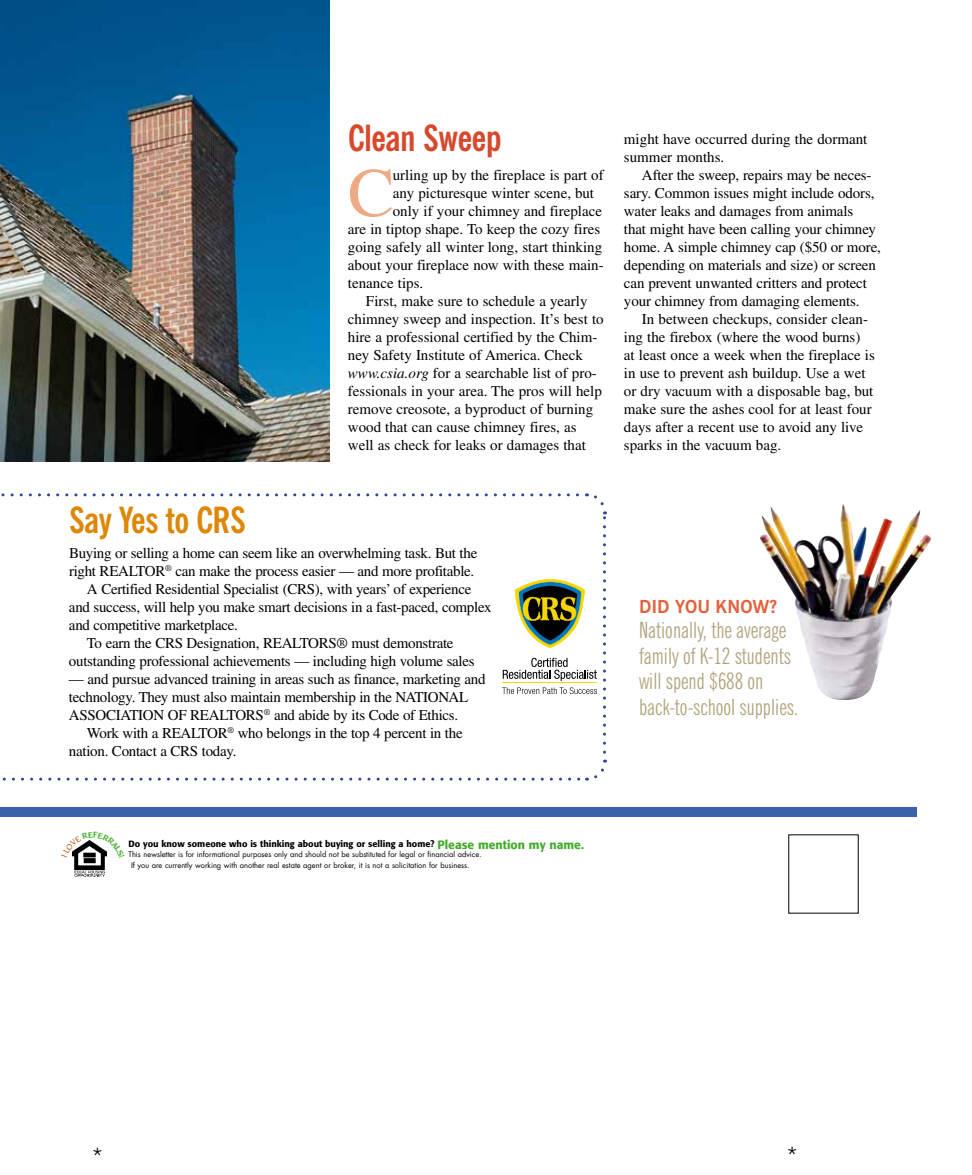
<style>
.page{position:relative;width:972px;height:1175px;background:#fff}
.page>*{position:absolute;margin:0;border:0;box-sizing:border-box;transform-origin:0 0}
.t1{font:69.45px "Times";color:#eeaa84}
.t2{font:700 condensed 36px "News Gothic BT";letter-spacing:-.015em;color:#de8705}
.t3{font:700 condensed 36px "News Gothic BT";letter-spacing:-.015em;color:#d7492c}
.t4{font:300 27px "Helvetica Neue LT Std";color:#000}
.t5{font:extra-condensed 22.5px/25.5px "News Gothic BT";color:#b0a27a}
.t6{font:700 18px "News Gothic BT";color:#e3613b}
.t7{font:15px/18px "Times";letter-spacing:-.01em;color:#000}
.t8{font:500 9px "Formata";color:#000}
.t9{font:7.5px/10.5px "Futura";color:#000}
.s1{font-style:italic}
.s2{font-size:12px;color:#41ab2a}
</style>
<div class="page">
<svg style="left:2px;top:759px;width:605px;height:22px"></svg>
<img style="left:74px;top:858px;width:31px;height:18px">
<div style="left:0;top:807px;width:916px;height:10px;background:#3a62ab"></div>
<svg style="left:1px;top:493px;width:605px;height:259px"></svg>
<img style="left:0;top:0;width:330px;height:461px">
<img style="left:760px;top:504px;width:172px;height:196px">
<svg style="left:72px;top:840px;width:35px;height:18px"></svg>
<h2 class="t3" style="left:348px;top:116px;width:155px">Clean Sweep</h2>
<h1 class="t1" style="left:348px;top:154px;width:48px">C</h1>
<p class="t7" style="left:393px;top:166px;width:213px">urling up by the fireplace is part of</p>
<p class="t7" style="left:393px;top:184px;width:203px">any picturesque winter scene, but</p>
<p class="t7" style="left:393px;top:202px;width:211px">only if your chimney and fireplace</p>
<p class="t7" style="left:348px;top:220px;width:254px">are in tiptop shape. To keep the cozy fires</p>
<p class="t7" style="left:348px;top:238px;width:256px">going safely all winter long, start thinking</p>
<p class="t7" style="left:348px;top:256px;width:257px">about your fireplace now with these main-</p>
<p class="t7" style="left:348px;top:274px;width:77px">tenance tips.</p>
<p class="t7" style="left:366px;top:292px;width:223px">First, make sure to schedule a yearly</p>
<p class="t7" style="left:348px;top:310px;width:257px">chimney sweep and inspection. It’s best to</p>
<p class="t7" style="left:348px;top:328px;width:251px">hire a professional certified by the Chim-</p>
<p class="t7" style="left:348px;top:346px;width:236px">ney Safety Institute of America. Check</p>
<p class="t7" style="left:348px;top:364px;width:250px"><span class="s1">www.csia.org</span> for a searchable list of pro-</p>
<p class="t7" style="left:348px;top:382px;width:255px">fessionals in your area. The pros will help</p>
<p class="t7" style="left:348px;top:400px;width:247px">remove creosote, a byproduct of burning</p>
<p class="t7" style="left:348px;top:418px;width:230px">wood that can cause chimney fires, as</p>
<p class="t7" style="left:348px;top:436px;width:239px">well as check for leaks or damages that</p>
<p class="t7" style="left:624px;top:130px;width:245px">might have occurred during the dormant summer months.</p>
<p class="t7" style="left:624px;top:166px;width:258px;text-indent:18px">After the sweep, repairs may be neces&shy;sary. Common issues might include odors, water leaks and damages from animals<br>that might have been calling your chimney home. A simple chimney cap ($50 or more, depending on materials and size) or screen can prevent unwanted critters and protect your chimney from damaging elements.</p>
<p class="t7" style="left:624px;top:310px;width:252px;text-indent:18px">In between checkups, consider clean&shy;ing the firebox (where the wood burns) at least once a week when the fireplace is in use to prevent ash buildup. Use a wet or dry vacuum with a disposable bag, but make sure the ashes cool for at least four days after a recent use to avoid any live sparks in the vacuum bag.</p>
<h2 class="t2" style="left:69px;top:498px;width:178px">Say Yes to CRS</h2>
<p class="t7" style="left:69px;top:544px;width:410px">Buying or selling a home can seem like an overwhelming task. But the</p>
<p class="t7" style="left:69px;top:562px;width:407px">right REALTOR<sup>®</sup> can make the process easier — and more profitable.</p>
<p class="t7" style="left:87px;top:580px;width:386px">A Certified Residential Specialist (CRS), with years’ of experience</p>
<p class="t7" style="left:69px;top:598px;width:424px">and success, will help you make smart decisions in a fast-paced, complex</p>
<p class="t7" style="left:69px;top:616px;width:170px">and competitive marketplace.</p>
<p class="t7" style="left:87px;top:634px;width:368px">To earn the CRS Designation, REALTORS® must demonstrate</p>
<p class="t7" style="left:69px;top:652px;width:407px">outstanding professional achievements — including high volume sales</p>
<p class="t7" style="left:69px;top:670px;width:418px">— and pursue advanced training in areas such as finance, marketing and</p>
<p class="t7" style="left:69px;top:688px;width:401px">technology. They must also maintain membership in the NATIONAL</p>
<p class="t7" style="left:69px;top:706px;width:391px">ASSOCIATION OF REALTORS<sup>®</sup> and abide by its Code of Ethics.</p>
<p class="t7" style="left:87px;top:724px;width:377px">Work with a REALTOR<sup>®</sup> who belongs in the top 4 percent in the</p>
<p class="t7" style="left:69px;top:742px;width:169px">nation. Contact a CRS today.</p>
<p class="t6" style="left:639px;top:595px;width:140px">DID YOU KNOW?</p>
<h3 class="t5" style="left:639px;top:617px;width:161px">Nationally, the average family of K-12 students will spend $688 on back-to-school supplies.</h3>
<p class="t8" style="left:129px;top:838px;width:457px">Do you know someone who is thinking about buying or selling a home? <span class="s2">Please mention my name.</span></p>
<p class="t9" style="left:131px;top:849px;width:352px;text-indent:-3px">This newsletter is for informational purposes only and should not be substituted for legal or financial advice.<br>If you are currently working with another real estate agent or broker, it is not a solicitation for business.</p>
<h3 class="t4" style="left:93px;top:1140px;width:11px">*</h3>
<h3 class="t4" style="left:787px;top:1139px;width:11px">*</h3>
</div>
